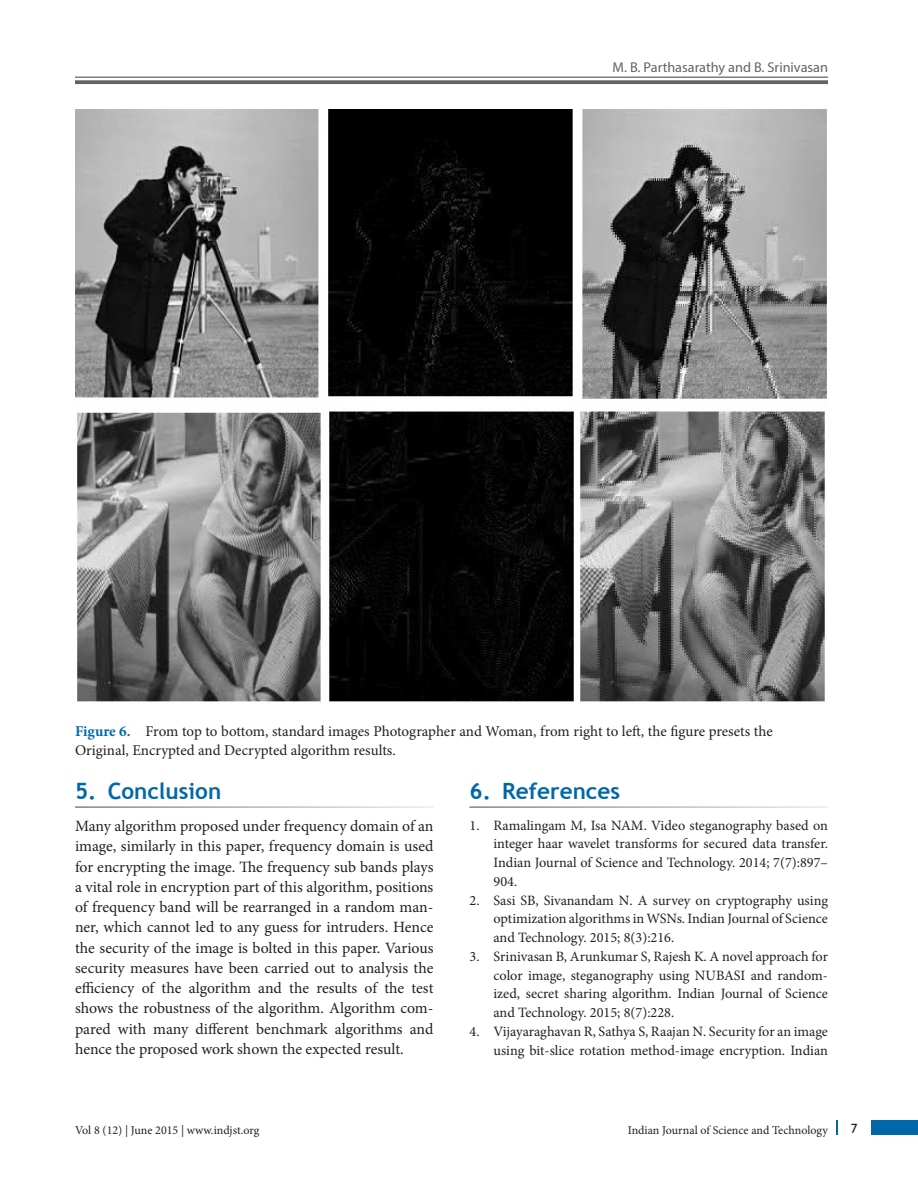
<style>
.page{position:relative;width:918px;height:1188px;background:#fff}
.page>*{position:absolute;margin:0;border:0;box-sizing:border-box;transform-origin:0 0}
.t1{font:700 22.5px "Trebuchet MS";color:#0068a9}
.Text{font:15.75px/20.2px "Minion Pro";letter-spacing:-.005em;color:#231f20;text-align:justify}
.Fig_cap{font:15px/19.5px "Minion Pro";letter-spacing:-.005em;color:#231f20}
.Ref{font:14.25px/18.8px "Minion Pro";color:#231f20;text-align:justify}
.t2{font:14.25px "Myriad Pro";color:#636366}
.t3{font:13.5px "Gill Sans";color:#231f20}
.t4{font:12px "Minion Pro";color:#231f20}
.s1{font-weight:700;color:#0068a9}
</style>
<div class="page">
<hr style="left:75px;top:77px;width:753px;height:1px;background:#636366">
<svg style="left:75px;top:80px;width:753px;height:4px;background:#6f6f72"></svg>
<div style="left:872px;top:1120px;width:46px;height:15px;background:#0068a9"></div>
<svg style="left:836px;top:1120px;width:1px;height:15px"></svg>
<img style="left:75px;top:110px;width:752px;height:592px">
<p class="t2" style="left:613px;top:59px;width:217px">M. B. Parthasarathy and B. Srinivasan</p>
<p class="Fig_cap" style="left:75px;top:721px;width:699px"><span class="s1">Figure 6.</span> From top to bottom, standard images Photographer and Woman, from right to left, the figure presets the<br>Original, Encrypted and Decrypted algorithm results.</p>
<h1 class="t1" style="left:75px;top:777px;width:148px">5. Conclusion</h1>
<p class="Text" style="left:75px;top:816px;width:360px">Many algorithm proposed under frequency domain of an image, similarly in this paper, frequency domain is used for encrypting the image. The frequency sub bands plays a vital role in encryption part of this algorithm, positions of frequency band will be rearranged in a random man&shy;ner, which cannot led to any guess for intruders. Hence the security of the image is bolted in this paper. Various security measures have been carried out to analysis the efficiency of the algorithm and the results of the test shows the robustness of the algorithm. Algorithm com&shy;pared with many different benchmark algorithms and hence the proposed work shown the expected result.</p>
<h1 class="t1" style="left:470px;top:777px;width:152px">6. References</h1>
<p class="Ref" style="left:494px;top:816px;width:336px;text-indent:-24px">1. Ramalingam M, Isa NAM. Video steganography based on integer haar wavelet transforms for secured data transfer.<br>Indian Journal of Science and Technology. 2014; 7(7):897– 904.</p>
<p class="Ref" style="left:494px;top:891px;width:336px;text-indent:-24px">2. Sasi SB, Sivanandam N. A survey on cryptography using optimization algorithms in WSNs. Indian Journal of Science and Technology. 2015; 8(3):216.</p>
<p class="Ref" style="left:494px;top:947px;width:336px;text-indent:-24px">3. Srinivasan B, Arunkumar S, Rajesh K. A novel approach for color image, steganography using NUBASI and random&shy;ized, secret sharing algorithm. Indian Journal of Science and Technology. 2015; 8(7):228.</p>
<p class="Ref" style="left:470px;top:1022px;width:360px;text-align:right">4. Vijayaraghavan R, Sathya S, Raajan N. Security for an image using bit-slice rotation method-image encryption. Indian</p>
<p class="t4" style="left:75px;top:1123px;width:186px">Vol 8 (12) | June 2015 | www.indjst.org</p>
<p class="t4" style="left:628px;top:1123px;width:202px">Indian Journal of Science and Technology</p>
<p class="t3" style="left:851px;top:1120px;width:8px">7</p>
</div>
